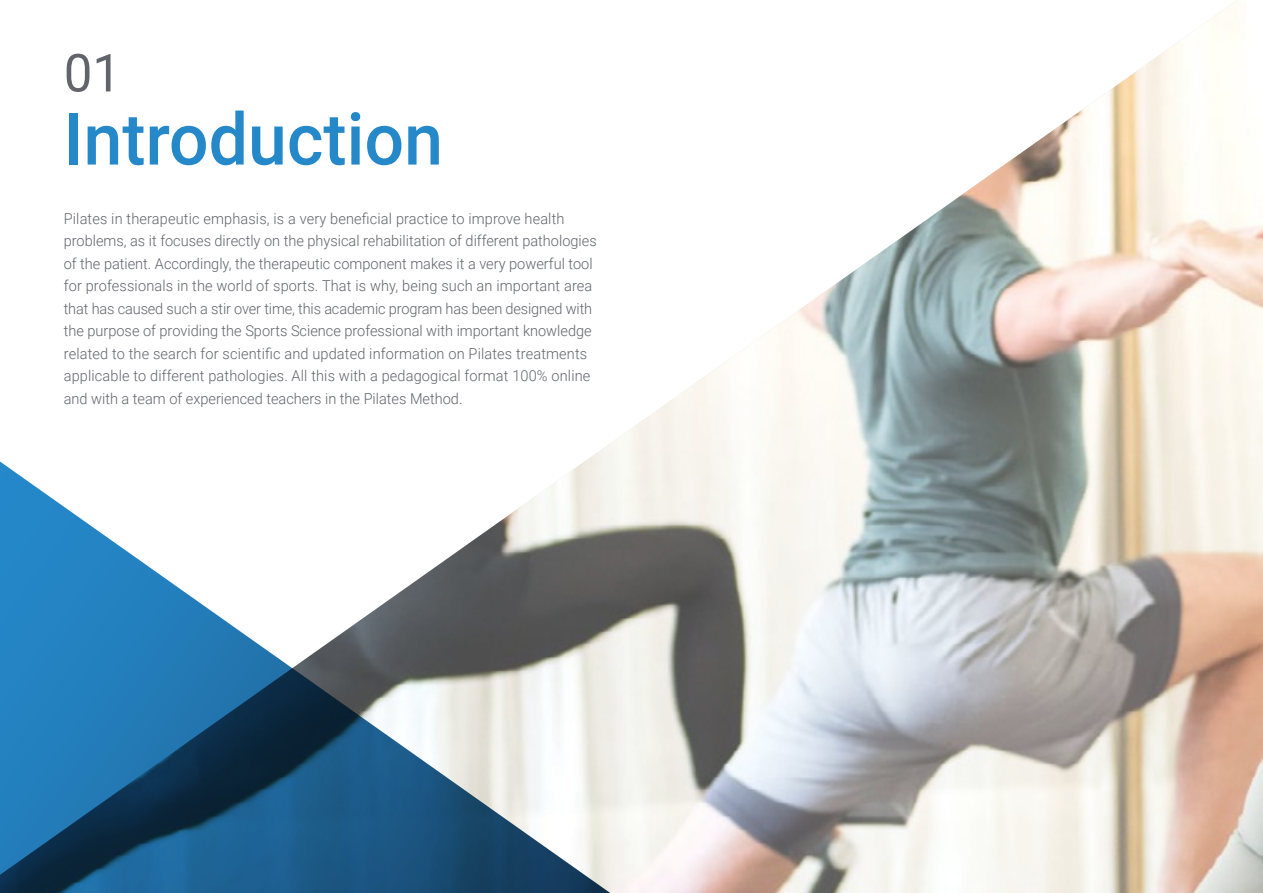
<style>
.page{position:relative;width:1263px;height:893px;background:#fff}
.page>*{position:absolute;margin:0;border:0;box-sizing:border-box;transform-origin:0 0}
.t1{font:500 72px "Roboto";color:#2488c9}
.t2{font:52.5px "Roboto";color:#61646a}
.t3{font:300 15px/22.5px "Roboto";color:#61646a}
</style>
<div class="page">
<img style="left:607px;top:0;width:656px;height:893px">
<svg style="left:0;top:446px;width:640px;height:447px"></svg>
<h2 class="t2" style="left:64px;top:36px;width:59px">01</h2>
<h1 class="t1" style="left:64px;top:89px;width:381px">Introduction</h1>
<p class="t3" style="left:64px;top:207px;width:534px">Pilates in therapeutic emphasis, is a very beneficial practice to improve health problems, as it focuses directly on the physical rehabilitation of different pathologies of the patient. Accordingly, the therapeutic component makes it a very powerful tool for professionals in the world of sports. That is why, being such an important area that has caused such a stir over time, this academic program has been designed with the purpose of providing the Sports Science professional with important knowledge related to the search for scientific and updated information on Pilates treatments applicable to different pathologies. All this with a pedagogical format 100% online and with a team of experienced teachers in the Pilates Method.</p>
</div>
